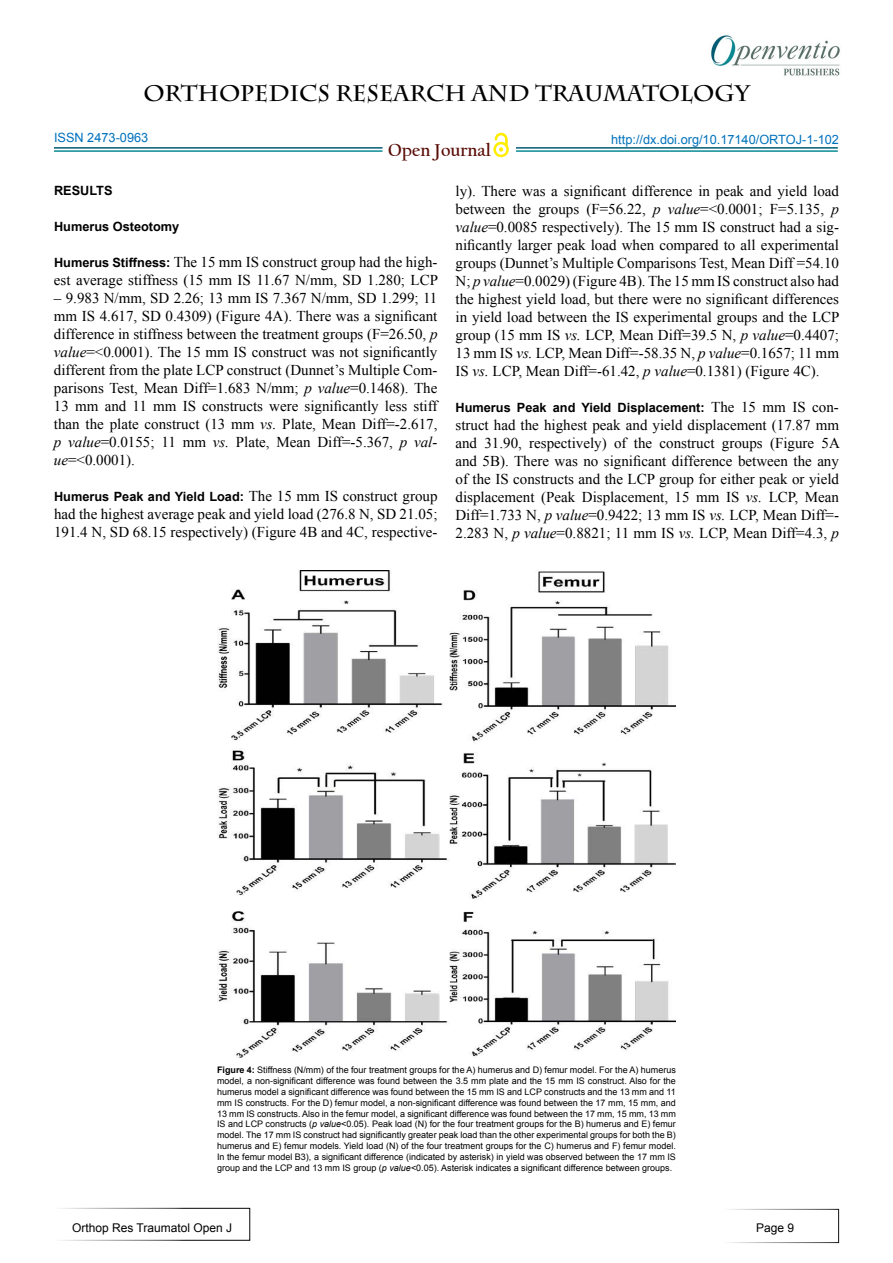
<style>
.page{position:relative;width:893px;height:1263px;background:#fff}
.page>*{position:absolute;margin:0;border:0;box-sizing:border-box;transform-origin:0 0}
.t1{font:700 22.5px "Charlemagne Std";color:#000}
.t2{font:700 18.15px "Californian FB";color:#580b05}
.t3{font:15px/18px "Times New Roman";color:#000;text-align:justify}
.t4{font:700 12.75px "Arial";color:#000}
.t5{font:12.75px "Arial";color:#0072bc}
.t6{font:12.75px "Arial";color:#0071bc}
.t7{font:12px "Arial";color:#000}
.t8{font:9px/10.8px "Arial";color:#000;text-align:justify}
.s1{font-family:"Arial";font-weight:700;font-size:12.75px}
.s2{font-style:italic}
.s3{font-family:"Times New Roman";font-weight:400;font-size:15px}
.s4{font-weight:700}
</style>
<div class="page">
<hr style="left:54px;top:147px;width:328px;height:2px;background:#015d75">
<hr style="left:54px;top:150px;width:328px;height:2px;background:#0a8b93">
<hr style="left:516px;top:147px;width:322px;height:2px;background:#015d75">
<hr style="left:516px;top:150px;width:322px;height:2px;background:#0a8b93">
<svg style="left:493px;top:142px;width:16px;height:15px"></svg>
<div style="left:496px;top:144px;width:10px;height:11px;background:#fff;border-radius:50%"></div>
<svg style="left:495px;top:132px;width:13px;height:20px"></svg>
<div style="left:54px;top:1208px;width:196px;height:33px;border:1px solid #fff"></div>
<div style="left:723px;top:1209px;width:116px;height:34px;border:1px solid #fff"></div>
<img style="left:711px;top:35px;width:129px;height:41px">
<img style="left:217px;top:570px;width:459px;height:487px">
<h1 class="t1" style="left:144px;top:80px;width:607px">ORTHOPEDICS RESEARCH AND TRAUMATOLOGY</h1>
<p class="t2" style="left:388px;top:139px;width:104px">Open Journal</p>
<p class="t6" style="left:54px;top:129px;width:96px">ISSN 2473-0963</p>
<p class="t5" style="left:611px;top:131px;width:229px">http://dx.doi.org/10.17140/ORTOJ-1-102</p>
<p class="t4" style="left:54px;top:182px;width:60px">RESULTS</p>
<p class="t4" style="left:54px;top:218px;width:127px">Humerus Osteotomy</p>
<p class="t3" style="left:54px;top:253px;width:386px"><span class="s1">Humerus Stiffness:</span> The 15 mm IS construct group had the high&shy;est average stiffness (15 mm IS 11.67 N/mm, SD 1.280; LCP</p>
<p class="t3" style="left:54px;top:289px;width:385px">– 9.983 N/mm, SD 2.26; 13 mm IS 7.367 N/mm, SD 1.299; 11 mm IS 4.617, SD 0.4309) (Figure 4A). There was a significant difference in stiffness between the treatment groups (F=26.50, <span class="s2">p value</span>=&lt;0.0001). The 15 mm IS construct was not significantly different from the plate LCP construct (Dunnet’s Multiple Com&shy;parisons Test, Mean Diff=1.683 N/mm; <span class="s2">p value</span>=0.1468). The 13 mm and 11 mm IS constructs were significantly less stiff than the plate construct (13 mm <span class="s2">vs.</span> Plate, Mean Diff=-2.617, <span class="s2">p value</span>=0.0155; 11 mm <span class="s2">vs.</span> Plate, Mean Diff=-5.367, <span class="s2">p val&shy;ue</span>=&lt;0.0001).</p>
<p class="t4" style="left:54px;top:488px;width:385px">Humerus Peak and Yield Load: <span class="s3">The 15 mm IS construct group</span></p>
<p class="t3" style="left:54px;top:505px;width:385px">had the highest average peak and yield load (276.8 N, SD 21.05;<br>191.4 N, SD 68.15 respectively) (Figure 4B and 4C, respective-</p>
<p class="t3" style="left:455px;top:182px;width:386px">ly). There was a significant difference in peak and yield load between the groups (F=56.22, <span class="s2">p value</span>=&lt;0.0001; F=5.135, <span class="s2">p value</span>=0.0085 respectively). The 15 mm IS construct had a sig&shy;nificantly larger peak load when compared to all experimental groups (Dunnet’s Multiple Comparisons Test, Mean Diff =54.10<br>N; <span class="s2">p value</span>=0.0029) (Figure 4B). The 15 mm IS construct also had the highest yield load, but there were no significant differences in yield load between the IS experimental groups and the LCP group (15 mm IS <span class="s2">vs.</span> LCP, Mean Diff=39.5 N, <span class="s2">p value</span>=0.4407; 13 mm IS <span class="s2">vs.</span> LCP, Mean Diff=-58.35 N, <span class="s2">p value</span>=0.1657; 11 mm IS <span class="s2">vs.</span> LCP, Mean Diff=-61.42, <span class="s2">p value</span>=0.1381) (Figure 4C).</p>
<p class="t4" style="left:455px;top:399px;width:385px">Humerus Peak and Yield Displacement: <span class="s3">The 15 mm IS con-</span></p>
<p class="t3" style="left:455px;top:416px;width:386px">struct had the highest peak and yield displacement (17.87 mm and 31.90, respectively) of the construct groups (Figure 5A and 5B). There was no significant difference between the any of the IS constructs and the LCP group for either peak or yield displacement (Peak Displacement, 15 mm IS <span class="s2">vs.</span> LCP, Mean Diff=1.733 N, <span class="s2">p value</span>=0.9422; 13 mm IS <span class="s2">vs.</span> LCP, Mean Diff=- 2.283 N, <span class="s2">p value</span>=0.8821; 11 mm IS <span class="s2">vs.</span> LCP, Mean Diff=4.3, <span class="s2">p</span></p>
<p class="t8" style="left:217px;top:1065px;width:460px"><span class="s4">Figure 4:</span> Stiffness (N/mm) of the four treatment groups for the A) humerus and D) femur model. For the A) humerus model, a non-significant difference was found between the 3.5 mm plate and the 15 mm IS construct. Also for the humerus model a significant difference was found between the 15 mm IS and LCP constructs and the 13 mm and 11 mm IS constructs. For the D) femur model, a non-significant difference was found between the 17 mm, 15 mm, and 13 mm IS constructs. Also in the femur model, a significant difference was found between the 17 mm, 15 mm, 13 mm IS and LCP constructs (<span class="s2">p value</span>&lt;0.05). Peak load (N) for the four treatment groups for the B) humerus and E) femur model. The 17 mm IS construct had significantly greater peak load than the other experimental groups for both the B) humerus and E) femur models. Yield load (N) of the four treatment groups for the C) humerus and F) femur model.<br>In the femur model B3), a significant difference (indicated by asterisk) in yield was observed between the 17 mm IS group and the LCP and 13 mm IS group (<span class="s2">p value</span>&lt;0.05). Asterisk indicates a significant difference between groups.</p>
<p class="t7" style="left:72px;top:1220px;width:162px">Orthop Res Traumatol Open J</p>
<p class="t7" style="left:756px;top:1220px;width:40px">Page 9</p>
</div>
